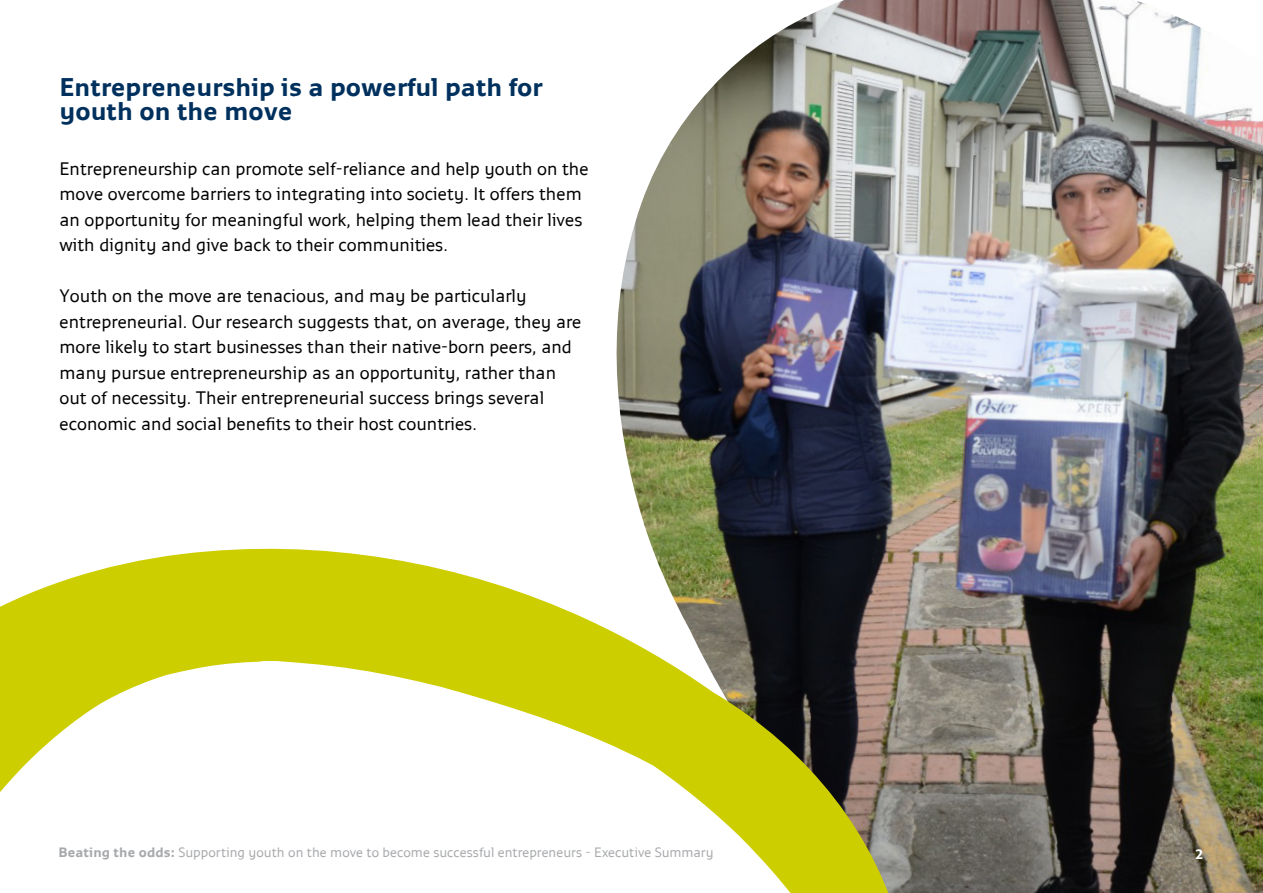
<style>
.page{position:relative;width:1263px;height:893px;background:#fff}
.page>*{position:absolute;margin:0;border:0;box-sizing:border-box;transform-origin:0 0}
.t1{font:700 25.5px/24px "Monitor Pro";color:#00305d}
.t2{font:18px/25.5px "Monitor Pro Normal";color:#000}
.t3{font:13.5px "Monitor Pro Normal";color:#a7a9ac}
.t4{font:700 13.5px "Monitor Pro";color:#fff}
.s1{font-family:"Monitor Pro";font-weight:700}
</style>
<div class="page">
<img style="left:616px;top:0;width:647px;height:893px">
<svg style="left:0;top:537px;width:928px;height:356px"></svg>
<h1 class="t1" style="left:60px;top:75px;width:484px">Entrepreneurship is a powerful path for youth on the move</h1>
<p class="t2" style="left:60px;top:156px;width:531px">Entrepreneurship can promote self-reliance and help youth on the move overcome barriers to integrating into society. It offers them an opportunity for meaningful work, helping them lead their lives with dignity and give back to their communities.</p>
<p class="t2" style="left:60px;top:283px;width:523px">Youth on the move are tenacious, and may be particularly entrepreneurial. Our research suggests that, on average, they are more likely to start businesses than their native-born peers, and many pursue entrepreneurship as an opportunity, rather than out of necessity. Their entrepreneurial success brings several economic and social benefits to their host countries.</p>
<p class="t3" style="left:58px;top:844px;width:657px"><span class="s1">Beating the odds:</span> Supporting youth on the move to become successful entrepreneurs - Executive Summary</p>
<p class="t4" style="left:1195px;top:846px;width:10px">2</p>
</div>
